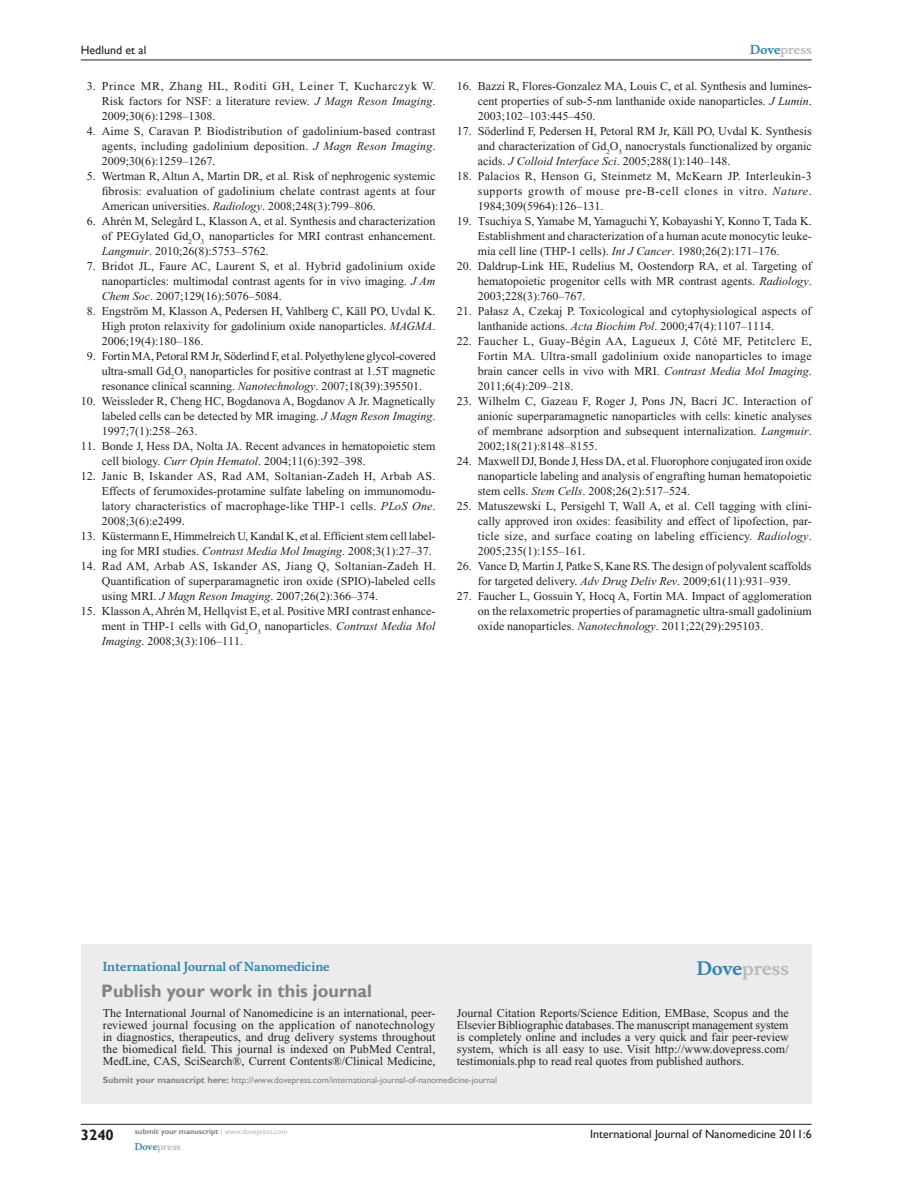
<style>
.page{position:relative;width:918px;height:1188px;background:#fff}
.page>*{position:absolute;margin:0;border:0;box-sizing:border-box;transform-origin:0 0}
.t1{font:700 18px "Gill Sans";color:#808285}
.t2{font:700 18px "Musee";color:#b8b9bc}
.t3{font:700 15px "Gill Sans";color:#231f20}
.t4{font:12px/15px "Times New Roman";color:#231f20;text-align:justify}
.t5{font:12px "Gill Sans";color:#231f20}
.t6{font:700 12px "Musee";color:#3485ae}
.t7{font:700 12px "Musee";color:#b8b9bc}
.t8{font:9px "Gill Sans";color:#808285}
.t9{font:700 9px "Musee";color:#b8b9bc}
.t10{font:700 7.5px "Gill Sans";color:#808285}
.s1{font-style:italic}
.s2{color:#3485ae}
.s3{font-weight:700}
.s4{font-weight:400;color:#b8b9bc}
</style>
<div class="page">
<div style="left:81px;top:944px;width:731px;height:159px;background:#ececee"></div>
<hr style="left:81px;top:1124px;width:731px;height:1px;background:#231f20">
<hr style="left:81px;top:60px;width:731px;height:1px;background:#231f20">
<p class="t5" style="left:81px;top:43px;width:67px">Hedlund et al</p>
<p class="t4" style="left:102px;top:79px;width:335px;text-indent:-15px">3. Prince MR, Zhang HL, Roditi GH, Leiner T, Kucharczyk W.<br>Risk factors for NSF: a literature review. <span class="s1">J Magn Reson Imaging</span>.<br>2009;30(6):1298–1308.</p>
<p class="t4" style="left:102px;top:124px;width:335px;text-indent:-15px">4. Aime S, Caravan P. Biodistribution of gadolinium-based contrast agents, including gadolinium deposition. <span class="s1">J Magn Reson Imaging</span>.<br>2009;30(6):1259–1267.</p>
<p class="t4" style="left:102px;top:169px;width:335px;text-indent:-15px">5. Wertman R, Altun A, Martin DR, et al. Risk of nephrogenic systemic fibrosis: evaluation of gadolinium chelate contrast agents at four American universities. <span class="s1">Radiology</span>. 2008;248(3):799–806.</p>
<p class="t4" style="left:102px;top:214px;width:335px;text-indent:-15px">6. Ahrén M, Selegård L, Klasson A, et al. Synthesis and characterization of PEGylated Gd<sub>2</sub>O<sub>3</sub> nanoparticles for MRI contrast enhancement.<br><span class="s1">Langmuir</span>. 2010;26(8):5753–5762.</p>
<p class="t4" style="left:102px;top:259px;width:335px;text-indent:-15px">7. Bridot JL, Faure AC, Laurent S, et al. Hybrid gadolinium oxide nanoparticles: multimodal contrast agents for in vivo imaging. <span class="s1">J Am Chem Soc</span>. 2007;129(16):5076–5084.</p>
<p class="t4" style="left:102px;top:304px;width:335px;text-indent:-15px">8. Engström M, Klasson A, Pedersen H, Vahlberg C, Käll PO, Uvdal K.<br>High proton relaxivity for gadolinium oxide nanoparticles. <span class="s1">MAGMA</span>.<br>2006;19(4):180–186.</p>
<p class="t4" style="left:102px;top:349px;width:335px;text-indent:-15px">9. Fortin MA, Petoral RM Jr, Söderlind F, et al. Polyethylene glycol-covered ultra-small Gd<sub>2</sub>O<sub>3</sub> nanoparticles for positive contrast at 1.5T magnetic resonance clinical scanning. <span class="s1">Nanotechnology</span>. 2007;18(39):395501.</p>
<p class="t4" style="left:102px;top:394px;width:335px;text-indent:-21px">10. Weissleder R, Cheng HC, Bogdanova A, Bogdanov A Jr. Magnetically labeled cells can be detected by MR imaging. <span class="s1">J Magn Reson Imaging</span>.<br>1997;7(1):258–263.</p>
<p class="t4" style="left:102px;top:439px;width:335px;text-indent:-21px">11. Bonde J, Hess DA, Nolta JA. Recent advances in hematopoietic stem cell biology. <span class="s1">Curr Opin Hematol</span>. 2004;11(6):392–398.</p>
<p class="t4" style="left:102px;top:469px;width:335px;text-indent:-21px">12. Janic B, Iskander AS, Rad AM, Soltanian-Zadeh H, Arbab AS.<br>Effects of ferumoxides-protamine sulfate labeling on immunomodu&shy;latory characteristics of macrophage-like THP-1 cells. <span class="s1">PLoS One</span>.<br>2008;3(6):e2499.</p>
<p class="t4" style="left:102px;top:529px;width:335px;text-indent:-21px">13. Küstermann E, Himmelreich U, Kandal K, et al. Efficient stem cell label&shy;ing for MRI studies. <span class="s1">Contrast Media Mol Imaging</span>. 2008;3(1):27–37.</p>
<p class="t4" style="left:102px;top:559px;width:335px;text-indent:-21px">14. Rad AM, Arbab AS, Iskander AS, Jiang Q, Soltanian-Zadeh H.<br>Quantification of superparamagnetic iron oxide (SPIO)-labeled cells using MRI. <span class="s1">J Magn Reson Imaging</span>. 2007;26(2):366–374.</p>
<p class="t4" style="left:102px;top:604px;width:335px;text-indent:-21px">15. Klasson A, Ahrén M, Hellqvist E, et al. Positive MRI contrast enhance&shy;ment in THP-1 cells with Gd<sub>2</sub>O<sub>3</sub> nanoparticles. <span class="s1">Contrast Media Mol Imaging</span>. 2008;3(3):106–111.</p>
<p class="t7" style="left:750px;top:43px;width:63px"><span class="s2">Dove</span>press</p>
<p class="t4" style="left:478px;top:79px;width:335px;text-indent:-21px">16. Bazzi R, Flores-Gonzalez MA, Louis C, et al. Synthesis and lumines&shy;cent properties of sub-5-nm lanthanide oxide nanoparticles. <span class="s1">J Lumin</span>.<br>2003;102–103:445–450.</p>
<p class="t4" style="left:478px;top:124px;width:335px;text-indent:-21px">17. Söderlind F, Pedersen H, Petoral RM Jr, Käll PO, Uvdal K. Synthesis and characterization of Gd<sub>2</sub>O<sub>3</sub> nanocrystals functionalized by organic acids. <span class="s1">J Colloid Interface Sci</span>. 2005;288(1):140–148.</p>
<p class="t4" style="left:478px;top:169px;width:335px;text-indent:-21px">18. Palacios R, Henson G, Steinmetz M, McKearn JP. Interleukin-3 supports growth of mouse pre-B-cell clones in vitro. <span class="s1">Nature</span>.<br>1984;309(5964):126–131.</p>
<p class="t4" style="left:478px;top:214px;width:335px;text-indent:-21px">19. Tsuchiya S, Yamabe M, Yamaguchi Y, Kobayashi Y, Konno T, Tada K.<br>Establishment and characterization of a human acute monocytic leuke&shy;mia cell line (THP-1 cells). <span class="s1">Int J Cancer</span>. 1980;26(2):171–176.</p>
<p class="t4" style="left:478px;top:259px;width:335px;text-indent:-21px">20. Daldrup-Link HE, Rudelius M, Oostendorp RA, et al. Targeting of hematopoietic progenitor cells with MR contrast agents. <span class="s1">Radiology</span>.<br>2003;228(3):760–767.</p>
<p class="t4" style="left:478px;top:304px;width:335px;text-indent:-21px">21. Pałasz A, Czekaj P. Toxicological and cytophysiological aspects of lanthanide actions. <span class="s1">Acta Biochim Pol</span>. 2000;47(4):1107–1114.</p>
<p class="t4" style="left:478px;top:334px;width:335px;text-indent:-21px">22. Faucher L, Guay-Bégin AA, Lagueux J, Côté MF, Petitclerc E, Fortin MA. Ultra-small gadolinium oxide nanoparticles to image brain cancer cells in vivo with MRI. <span class="s1">Contrast Media Mol Imaging</span>.<br>2011;6(4):209–218.</p>
<p class="t4" style="left:478px;top:394px;width:335px;text-indent:-21px">23. Wilhelm C, Gazeau F, Roger J, Pons JN, Bacri JC. Interaction of anionic superparamagnetic nanoparticles with cells: kinetic analyses of membrane adsorption and subsequent internalization. <span class="s1">Langmuir</span>.<br>2002;18(21):8148–8155.</p>
<p class="t4" style="left:478px;top:454px;width:335px;text-indent:-21px">24. Maxwell DJ, Bonde J, Hess DA, et al. Fluorophore conjugated iron oxide nanoparticle labeling and analysis of engrafting human hematopoietic stem cells. <span class="s1">Stem Cells</span>. 2008;26(2):517–524.</p>
<p class="t4" style="left:478px;top:499px;width:335px;text-indent:-21px">25. Matuszewski L, Persigehl T, Wall A, et al. Cell tagging with clini&shy;cally approved iron oxides: feasibility and effect of lipofection, par&shy;ticle size, and surface coating on labeling efficiency. <span class="s1">Radiology</span>.<br>2005;235(1):155–161.</p>
<p class="t4" style="left:457px;top:559px;width:356px;text-align:center">26. Vance D, Martin J, Patke S, Kane RS. The design of polyvalent scaffolds for targeted delivery. <span class="s1">Adv Drug Deliv Rev</span>. 2009;61(11):931–939.</p>
<p class="t4" style="left:478px;top:589px;width:335px;text-indent:-21px">27. Faucher L, Gossuin Y, Hocq A, Fortin MA. Impact of agglomeration on the relaxometric properties of paramagnetic ultra-small gadolinium oxide nanoparticles. <span class="s1">Nanotechnology</span>. 2011;22(29):295103.</p>
<p class="t6" style="left:103px;top:959px;width:228px">International Journal of Nanomedicine</p>
<h1 class="t1" style="left:101px;top:980px;width:272px">Publish your work in this journal</h1>
<h1 class="t2" style="left:697px;top:958px;width:94px"><span class="s2">Dove</span>press</h1>
<p class="t4" style="left:103px;top:1007px;width:334px;line-height:12px">The International Journal of Nanomedicine is an international, peer&shy;reviewed journal focusing on the application of nanotechnology in diagnostics, therapeutics, and drug delivery systems throughout the biomedical field. This journal is indexed on PubMed Central, MedLine, CAS, SciSearch®, Current Contents®/Clinical Medicine,</p>
<p class="t4" style="left:457px;top:1007px;width:333px;line-height:12px">Journal Citation Reports/Science Edition, EMBase, Scopus and the Elsevier Bibliographic databases. The manuscript management system is completely online and includes a very quick and fair peer-review system, which is all easy to use. Visit http://www.dovepress.com/ testimonials.php to read real quotes from published authors.</p>
<p class="t8" style="left:103px;top:1075px;width:396px"><span class="s3">Submit your manuscript here:</span> http://www.dovepress.com/international-journal-of-nanomedicine-journal</p>
<p class="t3" style="left:81px;top:1126px;width:35px">3240</p>
<p class="t10" style="left:135px;top:1127px;width:154px">submit your manuscript <span class="s4">| www.dovepress.com</span></p>
<p class="t9" style="left:135px;top:1141px;width:48px"><span class="s2">Dove</span>press</p>
<p class="t5" style="left:590px;top:1127px;width:223px">International Journal of Nanomedicine 2011:6</p>
</div>
